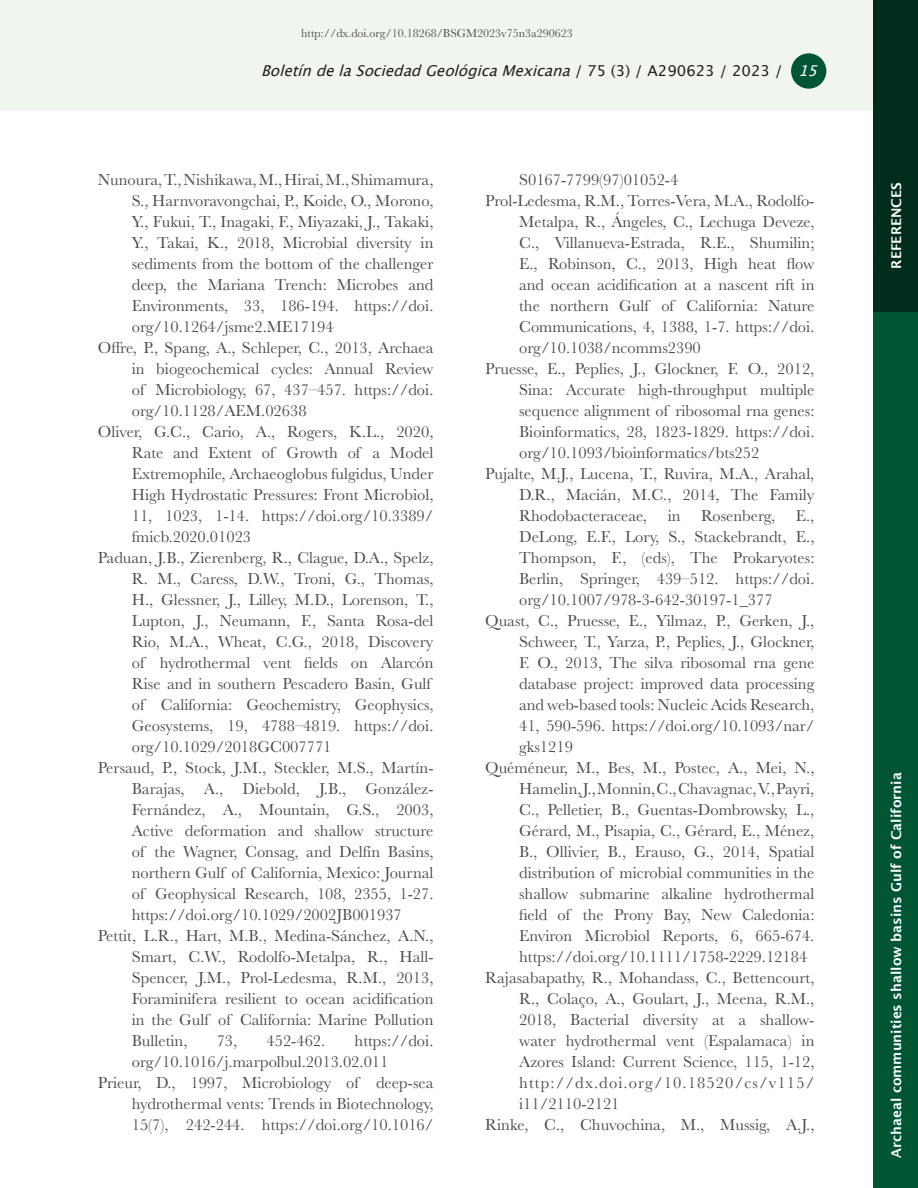
<style>
.page{position:relative;width:918px;height:1188px;background:#fff}
.page>*{position:absolute;margin:0;border:0;box-sizing:border-box;transform-origin:0 0}
.References{font:16.5px/21px "Baskerville";color:#4b4c4d;text-align:justify}
.t1{font:italic 15px "Lucida Grande";color:#231f20}
.t2{font:italic 15px "Lucida Grande";color:#fff}
.Section{font:600 13.5px "Lucida Sans";color:#fff}
.t3{font:12px "Baskerville";color:#4b4c4d}
.s1{font-style:normal}
</style>
<div class="page">
<div style="left:874px;top:311px;width:44px;height:877px;background:#005534"></div>
<div style="left:0;top:0;width:874px;height:111px;background:#f0f6ed"></div>
<div style="left:791px;top:53px;width:35px;height:36px;background:#005534;border-radius:50%"></div>
<div style="left:874px;top:0;width:44px;height:311px;background:#012d1c"></div>
<p class="t3" style="left:301px;top:26px;width:273px">http://dx.doi.org/10.18268/BSGM2023v75n3a290623</p>
<p class="t1" style="left:261px;top:62px;width:523px">BoletíndelaSociedadGeológicaMexicana<span class="s1">/ 7 5 ( 3 ) / A 2 9 0 6 2 3 / 2 0 2 3 /</span></p>
<p class="t1" style="left:266px;top:62px;width:455px">BoletíndelaSociedadGeológicaMexicana<span class="s1">/ 7 5 ( 3 ) / A 2 9 0 6 2 3</span></p>
<p class="t2" style="left:798px;top:62px;width:28px">15</p>
<p class="References" style="left:132px;top:169px;width:303px;text-indent:-34px">Nunoura, T., Nishikawa, M., Hirai, M., Shimamura, S., Harnvoravongchai, P., Koide, O., Morono, Y., Fukui, T., Inagaki, F., Miyazaki, J., Takaki, Y., Takai, K., 2018, Microbial diversity in sediments from the bottom of the challenger deep, the Mariana Trench: Microbes and Environments, 33, 186-194. https://doi. org/10.1264/jsme2.ME17194</p>
<p class="References" style="left:132px;top:337px;width:303px;text-indent:-34px">Offre, P., Spang, A., Schleper, C., 2013, Archaea in biogeochemical cycles: Annual Review of Microbiology, 67, 437–457. https://doi. org/10.1128/AEM.02638</p>
<p class="References" style="left:132px;top:421px;width:303px;text-indent:-34px">Oliver, G.C., Cario, A., Rogers, K.L., 2020, Rate and Extent of Growth of a Model Extremophile, Archaeoglobus fulgidus, Under High Hydrostatic Pressures: Front Microbiol, 11, 1023, 1-14. https://doi.org/10.3389/ fmicb.2020.01023</p>
<p class="References" style="left:132px;top:547px;width:303px;text-align:left;text-indent:-34px">Paduan, J.B., Zierenberg, R., Clague, D.A., Spelz, R. M., Caress, D.W., Troni, G., Thomas, H., Glessner, J., Lilley, M.D., Lorenson, T., Lupton, J., Neumann, F., Santa Rosa-del Rio, M.A., Wheat, C.G., 2018, Discovery of hydrothermal vent fields on Alarcón Rise and in southern Pescadero Basin, Gulf of California: Geochemistry, Geophysics, Geosystems, 19, 4788–4819. https://doi. org/10.1029/2018GC007771</p>
<p class="References" style="left:132px;top:757px;width:303px;text-indent:-34px">Persaud, P., Stock, J.M., Steckler, M.S., Martín-Barajas, A., Diebold, J.B., González-Fernández, A., Mountain, G.S., 2003, Active deformation and shallow structure of the Wagner, Consag, and Delfín Basins, northern Gulf of California, Mexico: Journal of Geophysical Research, 108, 2355, 1-27. https://doi.org/10.1029/2002JB001937</p>
<p class="References" style="left:132px;top:925px;width:303px;text-indent:-34px">Pettit, L.R., Hart, M.B., Medina-Sánchez, A.N., Smart, C.W., Rodolfo-Metalpa, R., Hall-Spencer, J.M., Prol-Ledesma, R.M., 2013, Foraminifera resilient to ocean acidification in the Gulf of California: Marine Pollution Bulletin,</p>
<p class="References" style="left:132px;top:1030px;width:303px;text-indent:223px">https://doi. org/10.1016/j.marpolbul.2013.02.011</p>
<p class="References" style="left:132px;top:1072px;width:303px;text-indent:-34px">Prieur, D., 1997, Microbiology of deep-sea hydrothermal vents: Trends in Biotechnology, 15(7), 242-244. https://doi.org/10.1016/</p>
<p class="References" style="left:217px;top:1030px;width:22px">73,</p>
<p class="References" style="left:267px;top:1030px;width:60px">452-462.</p>
<p class="References" style="left:519px;top:169px;width:161px">S0167-7799(97)01052-4</p>
<p class="References" style="left:519px;top:190px;width:297px;text-indent:-34px">Prol-Ledesma, R.M., Torres-Vera, M.A., Rodolfo-Metalpa, R., Ángeles, C., Lechuga Deveze, C., Villanueva-Estrada, R.E., Shumilin; E., Robinson, C., 2013, High heat flow and ocean acidification at a nascent rift in the northern Gulf of California: Nature Communications, 4, 1388, 1-7. https://doi. org/10.1038/ncomms2390</p>
<p class="References" style="left:519px;top:358px;width:297px;text-indent:-34px">Pruesse, E., Peplies, J., Glockner, F. O., 2012, Sina: Accurate high-throughput multiple sequence alignment of ribosomal rna genes:<br>Bioinformatics, 28, 1823-1829. https://doi. org/10.1093/bioinformatics/bts252</p>
<p class="References" style="left:519px;top:463px;width:297px;text-indent:-34px">Pujalte, M.J., Lucena, T., Ruvira, M.A., Arahal, D.R., Macián, M.C., 2014, The Family Rhodobacteraceae,</p>
<p class="References" style="left:668px;top:505px;width:14px">in</p>
<p class="References" style="left:701px;top:505px;width:75px">Rosenberg,</p>
<p class="References" style="left:519px;top:505px;width:297px;text-indent:277px">E., DeLong, E.F., Lory, S., Stackebrandt, E., Thompson, F., (eds), The Prokaryotes:<br>Berlin, Springer, 439–512. https://doi. org/10.1007/978-3-642-30197-1_377</p>
<p class="References" style="left:519px;top:610px;width:297px;text-indent:-34px">Quast, C., Pruesse, E., Yilmaz, P., Gerken, J., Schweer, T., Yarza, P., Peplies, J., Glockner, F. O., 2013, The silva ribosomal rna gene database project: improved data processing and web-based tools: Nucleic Acids Research, 41, 590-596. https://doi.org/10.1093/nar/ gks1219</p>
<p class="References" style="left:519px;top:757px;width:297px;text-indent:-34px">Quéméneur, M., Bes, M., Postec, A., Mei, N., Hamelin, J., Monnin, C., Chavagnac, V., Payri, C., Pelletier, B., Guentas-Dombrowsky, L., Gérard, M., Pisapia, C., Gérard, E., Ménez, B., Ollivier, B., Erauso, G., 2014, Spatial distribution of microbial communities in the shallow submarine alkaline hydrothermal field of the Prony Bay, New Caledonia:<br>Environ Microbiol Reports, 6, 665-674. https://doi.org/10.1111/1758-2229.12184</p>
<p class="References" style="left:519px;top:967px;width:297px;text-indent:-34px">Rajasabapathy, R., Mohandass, C., Bettencourt, R., Colaço, A., Goulart, J., Meena, R.M., 2018, Bacterial diversity at a shallow&shy;water hydrothermal vent (Espalamaca) in Azores Island: Current Science, 115, 1-12, http://dx.doi.org/10.18520/cs/v115/ i11/2110-2121</p>
<p class="References" style="left:485px;top:1114px;width:331px">Rinke, C., Chuvochina, M., Mussig, A.J.,</p>
<p class="Section" style="left:889px;top:269px;width:88px;rotate:-90deg">REFERENCES</p>
<p class="Section" style="left:889px;top:1158px;width:387px;rotate:-90deg">Archaeal communities shallow basins Gulf of California</p>
</div>
